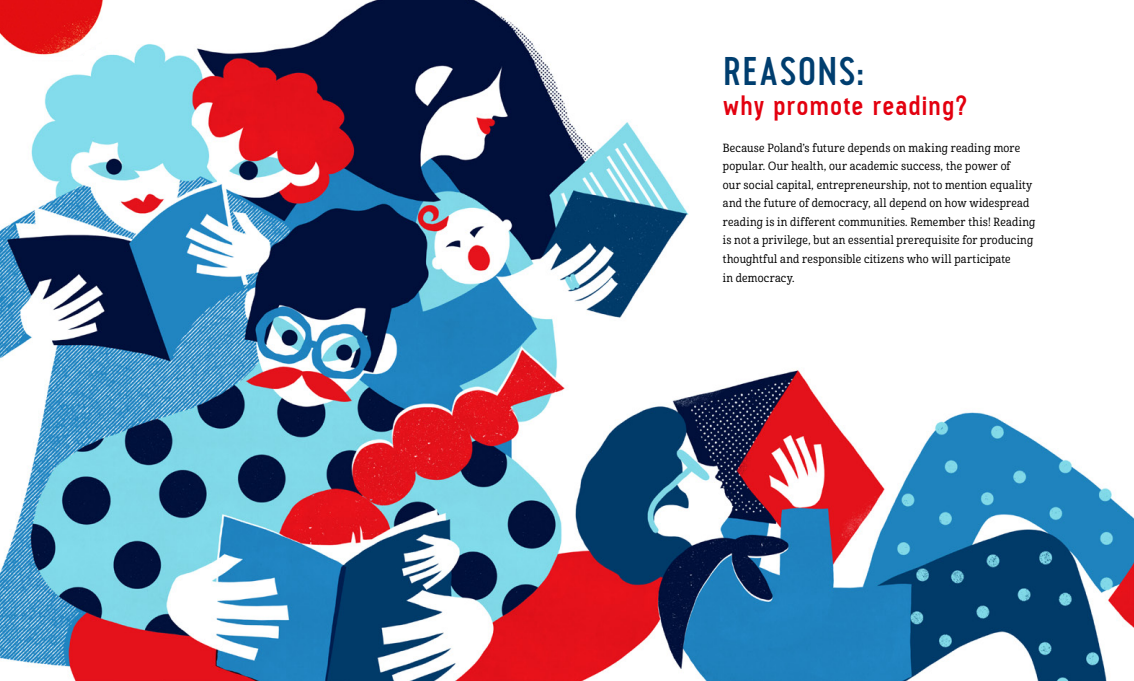
<style>
.page{position:relative;width:1134px;height:681px;background:#fff}
.page>*{position:absolute;margin:0;border:0;box-sizing:border-box;transform-origin:0 0}
.t1{font:700 40px "Pekora";letter-spacing:.015em;color:#003e6f}
.t2{font:700 28px "Pekora";letter-spacing:.02em;color:#e3000f}
.t3{font:11.5px/18.5px "Cabrito Con Med";letter-spacing:.02em;color:#000}
</style>
<div class="page">
<img style="left:0;top:0;width:1134px;height:680px">
<div style="left:696px;top:30px;width:394px;height:316px;background:#fff"></div>
<img style="left:0;top:0;width:124px;height:60px">
<h1 class="t1" style="left:723px;top:49px;width:142px">REASONS:</h1>
<h2 class="t2" style="left:723px;top:89px;width:246px">why promote reading?</h2>
<p class="t3" style="left:723px;top:139px;width:314px">Because Poland’s future depends on making reading more popular. Our health, our academic success, the power of<br>our social capital, entrepreneurship, not to mention equality and the future of democracy, all depend on how widespread reading is in different communities. Remember this! Reading is not a privilege, but an essential prerequisite for producing thoughtful and responsible citizens who will participate<br>in democracy.</p>
</div>
